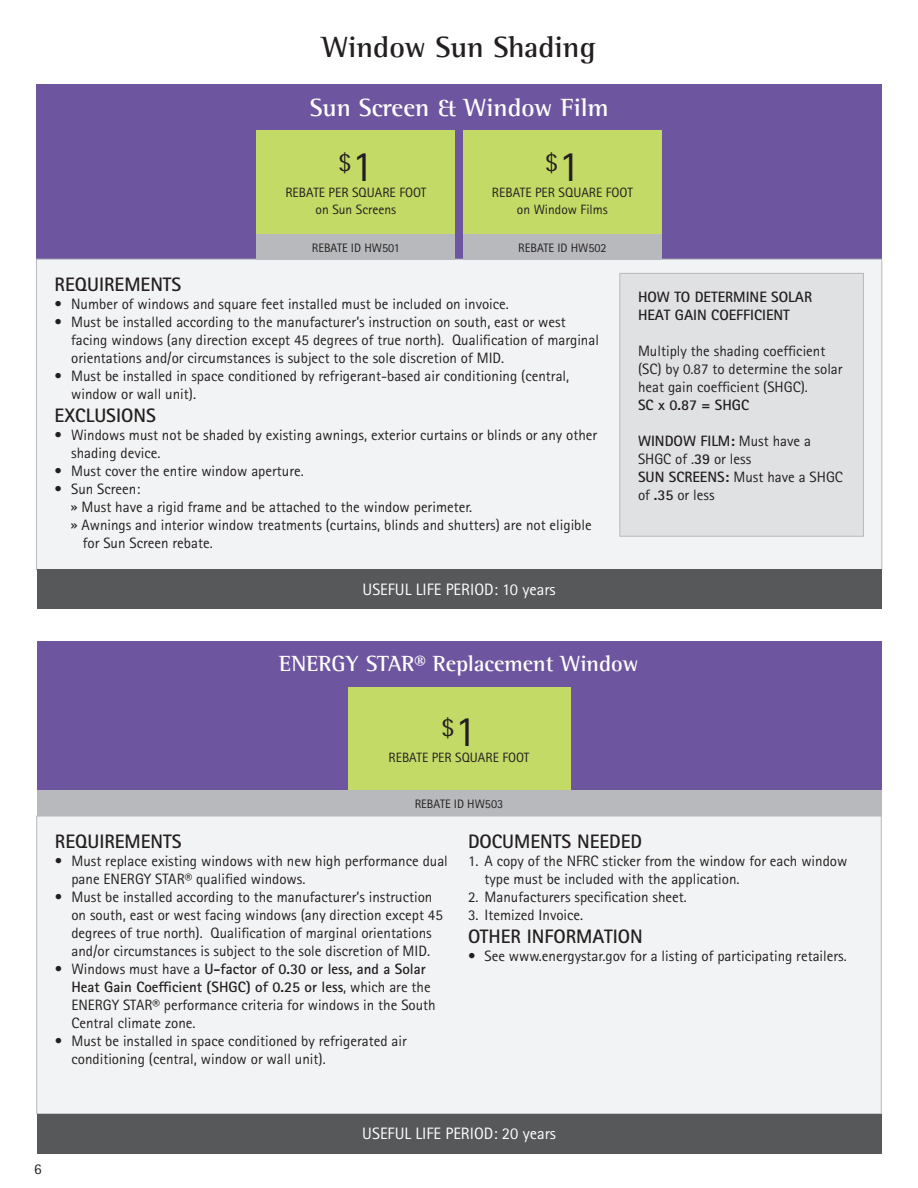
<style>
.page{position:relative;width:918px;height:1188px;background:#fff}
.page>*{position:absolute;margin:0;border:0;box-sizing:border-box;transform-origin:0 0}
.t1{font:700 30px "Rotis Semi Serif";color:#231f20}
.t2{font:700 25.5px "Rotis Semi Serif";color:#fff}
.t3{font:25.35px "Rotis Sans Serif Std";color:#231f20}
.t4{font:700 22.5px "Rotis Semi Serif";color:#fff}
.small_headers{font:700 19.5px "Rotis Sans Serif Std";color:#231f20}
.t5{font:16.5px "Rotis Sans Serif Std";color:#fff}
.t6{font:15px/18px "Rotis Sans Serif Std";color:#231f20}
.t7{font:700 15px/18px "Rotis Sans Serif Std";color:#231f20}
.t8{font:13.5px "Rotis Sans Serif Std";color:#231f20}
.t9{font:12.3px "Rotis Sans Serif Std";color:#231f20}
.s1{font-size:43.5px}
.s2{font-family:"DIN Condensed";font-weight:700}
.s3{font-weight:700}
</style>
<div class="page">
<div style="left:37px;top:641px;width:844px;height:175px;background:#6d569f"></div>
<div style="left:37px;top:816px;width:844px;height:298px;background:#f2f3f4"></div>
<div style="left:348px;top:687px;width:222px;height:104px;background:#c3da66"></div>
<div style="left:37px;top:791px;width:844px;height:25px;background:#b8b9bc"></div>
<div style="left:36px;top:85px;width:846px;height:174px;background:#6d569f"></div>
<div style="left:36px;top:259px;width:846px;height:311px;background:#f2f3f4"></div>
<div style="left:37px;top:570px;width:844px;height:39px;background:#57585a"></div>
<div style="left:37px;top:1114px;width:844px;height:39px;background:#57585a"></div>
<div style="left:257px;top:130px;width:198px;height:104px;background:#c3da66"></div>
<div style="left:463px;top:130px;width:199px;height:104px;background:#c3da66"></div>
<div style="left:257px;top:234px;width:198px;height:25px;background:#b8b9bc"></div>
<div style="left:463px;top:234px;width:199px;height:25px;background:#b8b9bc"></div>
<div style="left:620px;top:273px;width:243px;height:263px;background:#e0e1e3"></div>
<div style="left:620px;top:273px;width:244px;height:263px;border:1px solid #b8b9bc"></div>
<p class="t1" style="left:322px;top:29px;width:275px">Window Sun Shading</p>
<p class="t2" style="left:310px;top:92px;width:300px">Sun Screen &amp; Window Film</p>
<p class="t3" style="left:338px;top:148px;width:37px">$<span class="s1">1</span></p>
<p class="t8" style="left:285px;top:185px;width:142px">REBATE PER SQUARE FOOT</p>
<p class="t8" style="left:316px;top:201px;width:82px">on Sun Screens</p>
<p class="t3" style="left:545px;top:148px;width:37px">$<span class="s1">1</span></p>
<p class="t8" style="left:492px;top:185px;width:142px">REBATE PER SQUARE FOOT</p>
<p class="t8" style="left:517px;top:201px;width:92px">on Window Films</p>
<p class="t9" style="left:312px;top:240px;width:90px">REBATE ID HW501</p>
<p class="t9" style="left:518px;top:240px;width:90px">REBATE ID HW502</p>
<p class="small_headers" style="left:55px;top:272px;width:128px">REQUIREMENTS</p>
<p class="t6" style="left:55px;top:295px;width:456px">• Number of windows and square feet installed must be included on invoice.</p>
<p class="t6" style="left:71px;top:313px;width:529px;text-indent:-16px">• Must be installed according to the manufacturer’s instruction on south, east or west facing windows (any direction except 45 degrees of true north). Qualification of marginal orientations and/or circumstances is subject to the sole discretion of MID.</p>
<p class="t6" style="left:71px;top:367px;width:500px;text-indent:-16px">• Must be installed in space conditioned by refrigerant-based air conditioning (central, window or wall unit).</p>
<p class="small_headers" style="left:55px;top:404px;width:103px">EXCLUSIONS</p>
<p class="t6" style="left:71px;top:426px;width:528px;text-indent:-16px">• Windows must not be shaded by existing awnings, exterior curtains or blinds or any other shading device.</p>
<p class="t6" style="left:55px;top:462px;width:251px">• Must cover the entire window aperture.</p>
<p class="t6" style="left:55px;top:480px;width:87px">• Sun Screen:</p>
<p class="t6" style="left:71px;top:498px;width:403px"><span class="s2">»</span> Must have a rigid frame and be attached to the window perimeter.</p>
<p class="t6" style="left:71px;top:516px;width:522px"><span class="s2">»</span> Awnings and interior window treatments (curtains, blinds and shutters) are not eligible</p>
<p class="t6" style="left:83px;top:534px;width:131px">for Sun Screen rebate.</p>
<p class="t5" style="left:363px;top:580px;width:195px">USEFUL LIFE PERIOD: 10 years</p>
<p class="t7" style="left:638px;top:288px;width:176px">HOW TO DETERMINE SOLAR<br>HEAT GAIN COEFFICIENT</p>
<p class="t6" style="left:638px;top:342px;width:206px">Multiply the shading coefficient (SC) by 0.87 to determine the solar heat gain coefficient (SHGC).</p>
<p class="t7" style="left:638px;top:396px;width:113px">SC x 0.87 = SHGC</p>
<p class="t6" style="left:638px;top:432px;width:174px"><span class="s3">WINDOW FILM:</span> Must have a<br>SHGC of .<span class="s3">39</span> or less</p>
<p class="t6" style="left:638px;top:468px;width:206px"><span class="s3">SUN SCREENS:</span> Must have a SHGC of <span class="s3">.35</span> or less</p>
<p class="t4" style="left:279px;top:650px;width:361px">ENERGY STAR® Replacement Window</p>
<p class="t3" style="left:441px;top:713px;width:37px">$<span class="s1">1</span></p>
<p class="t8" style="left:389px;top:750px;width:142px">REBATE PER SQUARE FOOT</p>
<p class="t9" style="left:415px;top:797px;width:90px">REBATE ID HW503</p>
<p class="small_headers" style="left:55px;top:829px;width:128px">REQUIREMENTS</p>
<p class="t6" style="left:71px;top:852px;width:378px;text-indent:-16px">• Must replace existing windows with new high performance dual pane ENERGY STAR® qualified windows.</p>
<p class="t6" style="left:71px;top:888px;width:373px;text-indent:-16px">• Must be installed according to the manufacturer’s instruction on south, east or west facing windows (any direction except 45 degrees of true north). Qualification of marginal orientations and/or circumstances is subject to the sole discretion of MID.</p>
<p class="t6" style="left:71px;top:960px;width:366px;text-indent:-16px">• Windows must have a <span class="s3">U-factor of 0.30 or less, and a Solar Heat Gain Coefficient (SHGC) of 0.25 or less</span>, which are the ENERGY STAR® performance criteria for windows in the South Central climate zone.</p>
<p class="t6" style="left:71px;top:1032px;width:337px;text-indent:-16px">• Must be installed in space conditioned by refrigerated air conditioning (central, window or wall unit).</p>
<p class="small_headers" style="left:468px;top:829px;width:176px">DOCUMENTS NEEDED</p>
<p class="t6" style="left:484px;top:852px;width:364px;text-indent:-16px">1. A copy of the NFRC sticker from the window for each window type must be included with the application.</p>
<p class="t6" style="left:468px;top:888px;width:220px">2. Manufacturers specification sheet.</p>
<p class="t6" style="left:468px;top:906px;width:117px">3. Itemized Invoice.</p>
<p class="small_headers" style="left:468px;top:924px;width:176px">OTHER INFORMATION</p>
<p class="t6" style="left:468px;top:947px;width:380px">• See www.energystar.gov for a listing of participating retailers.</p>
<p class="t6" style="left:34px;top:1160px;width:9px">6</p>
<p class="t5" style="left:362px;top:1124px;width:195px">USEFUL LIFE PERIOD: 20 years</p>
</div>
